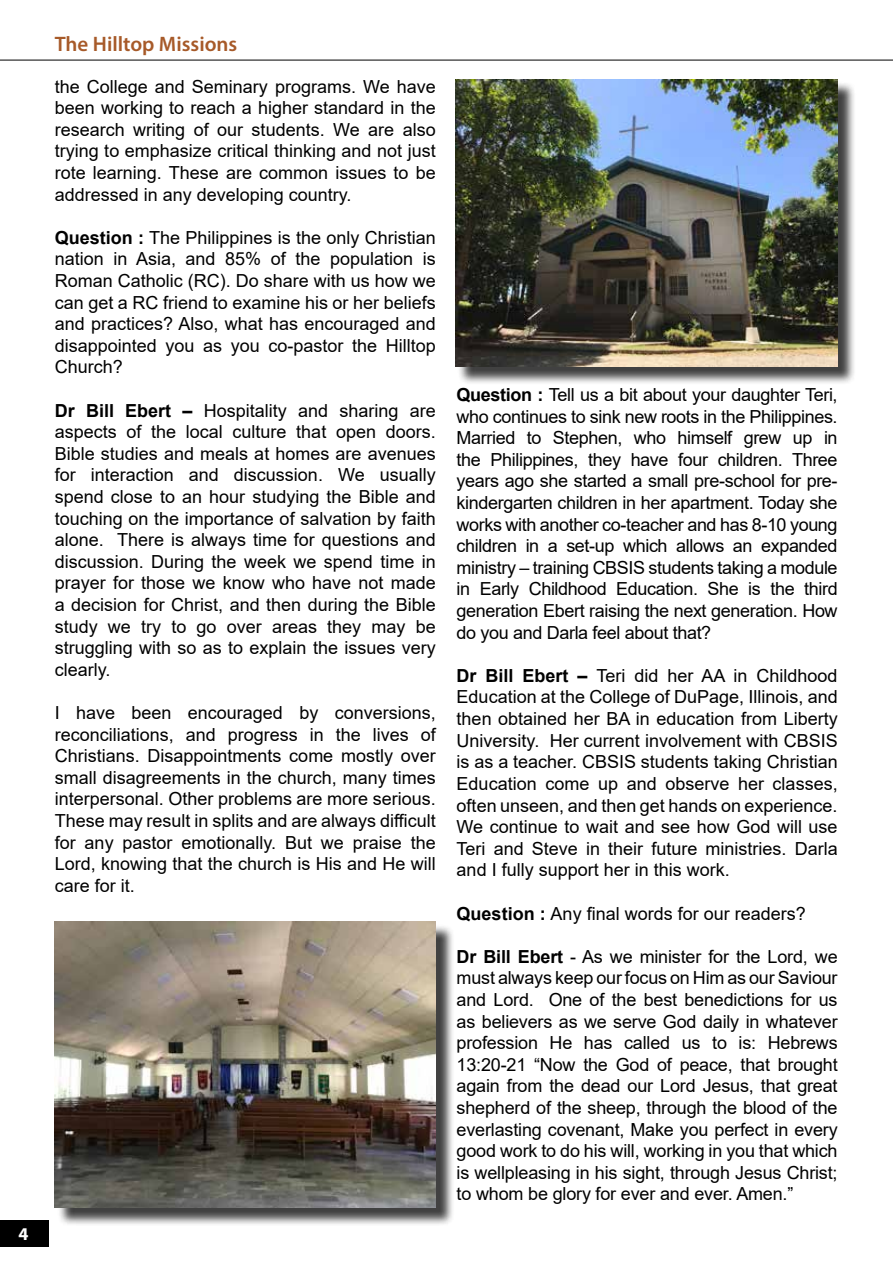
<style>
.page{position:relative;width:893px;height:1263px;background:#fff}
.page>*{position:absolute;margin:0;border:0;box-sizing:border-box;transform-origin:0 0}
.t1{font:600 21px "Myriad Pro";color:#a75a29}
.t2{font:18px/21.6px "Arial";color:#000;text-align:justify}
.t3{font:700 18px "Myriad Pro";color:#fff}
.s1{font-weight:700}
</style>
<div class="page">
<svg style="left:0;top:59px;width:893px;height:1px"></svg>
<div style="left:0;top:1220px;width:48px;height:26px;background:#000"></div>
<div style="left:457px;top:82px;width:399px;height:303px;background:#000;opacity:.75"></div>
<img style="left:455px;top:79px;width:383px;height:287px">
<div style="left:57px;top:924px;width:397px;height:302px;background:#000;opacity:.75"></div>
<img style="left:55px;top:922px;width:381px;height:286px">
<p class="t3" style="left:18px;top:1222px;width:11px">4</p>
<p class="t1" style="left:55px;top:30px;width:184px">The Hilltop Missions</p>
<p class="t2" style="left:55px;top:75px;width:383px">the College and Seminary programs. We have been working to reach a higher standard in the research writing of our students. We are also trying to emphasize critical thinking and not just rote learning. These are common issues to be addressed in any developing country.</p>
<p class="t2" style="left:55px;top:226px;width:383px"><span class="s1">Question :</span> The Philippines is the only Christian nation in Asia, and 85% of the population is Roman Catholic (RC). Do share with us how we can get a RC friend to examine his or her beliefs and practices? Also, what has encouraged and disappointed you as you co-pastor the Hilltop Church?</p>
<p class="t2" style="left:55px;top:399px;width:383px"><span class="s1">Dr Bill Ebert –</span> Hospitality and sharing are aspects of the local culture that open doors.<br>Bible studies and meals at homes are avenues for interaction and discussion. We usually spend close to an hour studying the Bible and touching on the importance of salvation by faith alone. There is always time for questions and discussion. During the week we spend time in prayer for those we know who have not made a decision for Christ, and then during the Bible study we try to go over areas they may be struggling with so as to explain the issues very clearly.</p>
<p class="t2" style="left:55px;top:702px;width:383px">I have been encouraged by conversions, reconciliations, and progress in the lives of Christians. Disappointments come mostly over small disagreements in the church, many times interpersonal. Other problems are more serious.<br>These may result in splits and are always difficult for any pastor emotionally. But we praise the Lord, knowing that the church is His and He will care for it.</p>
<p class="t2" style="left:457px;top:384px;width:383px"><span class="s1">Question :</span> Tell us a bit about your daughter Teri, who continues to sink new roots in the Philippines.<br>Married to Stephen, who himself grew up in the Philippines, they have four children. Three years ago she started a small pre-school for pre&shy;kindergarten children in her apartment. Today she works with another co-teacher and has 8-10 young children in a set-up which allows an expanded ministry – training CBSIS students taking a module in Early Childhood Education. She is the third generation Ebert raising the next generation. How do you and Darla feel about that?</p>
<p class="t2" style="left:457px;top:665px;width:383px"><span class="s1">Dr Bill Ebert –</span> Teri did her AA in Childhood Education at the College of DuPage, Illinois, and then obtained her BA in education from Liberty University. Her current involvement with CBSIS is as a teacher. CBSIS students taking Christian Education come up and observe her classes, often unseen, and then get hands on experience.<br>We continue to wait and see how God will use Teri and Steve in their future ministries. Darla and I fully support her in this work.</p>
<p class="t2" style="left:457px;top:902px;width:351px"><span class="s1">Question :</span> Any final words for our readers?</p>
<p class="t2" style="left:457px;top:945px;width:383px"><span class="s1">Dr Bill Ebert</span> - As we minister for the Lord, we must always keep our focus on Him as our Saviour and Lord. One of the best benedictions for us as believers as we serve God daily in whatever profession He has called us to is: Hebrews 13:20-21 “Now the God of peace, that brought again from the dead our Lord Jesus, that great shepherd of the sheep, through the blood of the everlasting covenant, Make you perfect in every good work to do his will, working in you that which is wellpleasing in his sight, through Jesus Christ; to whom be glory for ever and ever. Amen.”</p>
</div>
